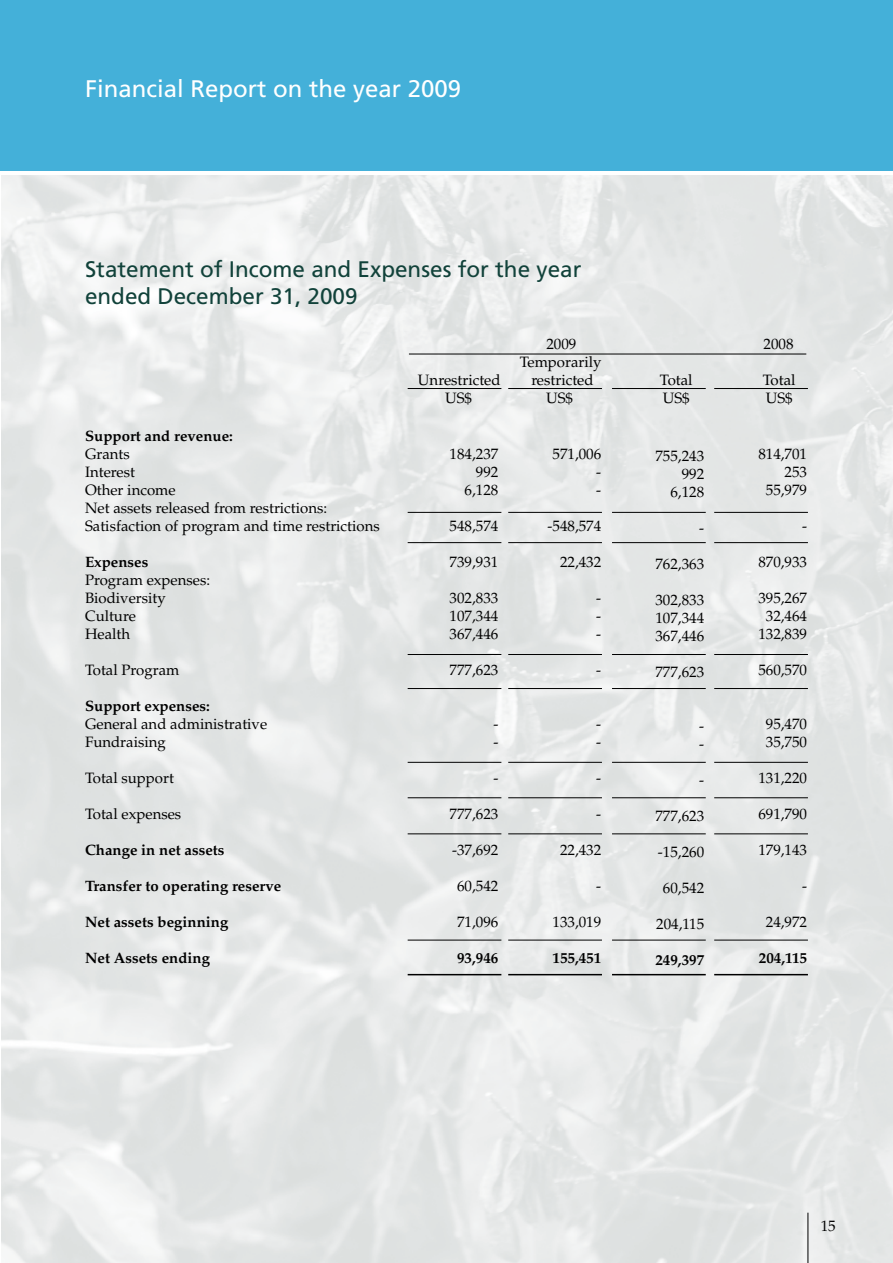
<style>
.page{position:relative;width:893px;height:1263px;background:#fff}
.page>*{position:absolute;margin:0;border:0;box-sizing:border-box;transform-origin:0 0}
.t1{font:24px "Frutiger";color:#fff}
.t2{font:22.5px/27px "Frutiger";color:#11423a}
.t3{font:15px/18px "Palatino";color:#000}
.t4{font:700 15px "Palatino";color:#000}
</style>
<div class="page">
<div style="left:0;top:0;width:893px;height:170px;background:#44b0d9"></div>
<hr style="left:409px;top:354px;width:397px;height:1px;background:#000">
<hr style="left:408px;top:388px;width:93px;height:1px;background:#000">
<hr style="left:508px;top:388px;width:94px;height:1px;background:#000">
<hr style="left:612px;top:388px;width:94px;height:1px;background:#000">
<hr style="left:714px;top:388px;width:94px;height:1px;background:#000">
<hr style="left:408px;top:542px;width:93px;height:1px;background:#000">
<hr style="left:508px;top:542px;width:94px;height:1px;background:#000">
<hr style="left:612px;top:542px;width:94px;height:1px;background:#000">
<hr style="left:714px;top:542px;width:94px;height:1px;background:#000">
<hr style="left:408px;top:688px;width:93px;height:1px;background:#000">
<hr style="left:508px;top:688px;width:94px;height:1px;background:#000">
<hr style="left:612px;top:688px;width:94px;height:1px;background:#000">
<hr style="left:714px;top:688px;width:94px;height:1px;background:#000">
<hr style="left:408px;top:974px;width:93px;height:1px;background:#000">
<hr style="left:508px;top:974px;width:94px;height:1px;background:#000">
<hr style="left:612px;top:974px;width:94px;height:1px;background:#000">
<hr style="left:714px;top:974px;width:94px;height:1px;background:#000">
<hr style="left:408px;top:797px;width:93px;height:1px;background:#000">
<hr style="left:508px;top:797px;width:94px;height:1px;background:#000">
<hr style="left:612px;top:797px;width:94px;height:1px;background:#000">
<hr style="left:714px;top:797px;width:94px;height:1px;background:#000">
<hr style="left:408px;top:654px;width:93px;height:1px;background:#000">
<hr style="left:508px;top:654px;width:94px;height:1px;background:#000">
<hr style="left:612px;top:654px;width:94px;height:1px;background:#000">
<hr style="left:714px;top:654px;width:94px;height:1px;background:#000">
<hr style="left:408px;top:762px;width:93px;height:1px;background:#000">
<hr style="left:508px;top:762px;width:94px;height:1px;background:#000">
<hr style="left:612px;top:762px;width:94px;height:1px;background:#000">
<hr style="left:714px;top:762px;width:94px;height:1px;background:#000">
<hr style="left:408px;top:940px;width:93px;height:1px;background:#000">
<hr style="left:508px;top:940px;width:94px;height:1px;background:#000">
<hr style="left:612px;top:940px;width:94px;height:1px;background:#000">
<hr style="left:714px;top:940px;width:94px;height:1px;background:#000">
<hr style="left:408px;top:833px;width:93px;height:1px;background:#000">
<hr style="left:508px;top:833px;width:94px;height:1px;background:#000">
<hr style="left:612px;top:833px;width:94px;height:1px;background:#000">
<hr style="left:714px;top:833px;width:94px;height:1px;background:#000">
<hr style="left:408px;top:512px;width:93px;height:1px;background:#000">
<hr style="left:508px;top:512px;width:94px;height:1px;background:#000">
<hr style="left:612px;top:512px;width:94px;height:1px;background:#000">
<hr style="left:714px;top:512px;width:94px;height:1px;background:#000">
<hr style="left:807px;top:1213px;width:1px;height:50px;background:#000">
<h1 class="t1" style="left:85px;top:74px;width:378px">Financial Report on the year 2009</h1>
<h2 class="t2" style="left:85px;top:255px;width:498px">Statement of Income and Expenses for the year ended December 31, 2009</h2>
<p class="t4" style="left:85px;top:427px;width:149px">Support and revenue:</p>
<p class="t3" style="left:85px;top:445px;width:296px">Grants<br>Interest<br>Other income<br>Net assets released from restrictions:<br>Satisfaction of program and time restrictions</p>
<p class="t4" style="left:85px;top:553px;width:65px">Expenses</p>
<p class="t3" style="left:85px;top:571px;width:127px">Program expenses:<br>Biodiversity<br>Culture<br>Health</p>
<p class="t3" style="left:85px;top:661px;width:96px">Total Program</p>
<p class="t4" style="left:85px;top:697px;width:126px">Support expenses:</p>
<p class="t3" style="left:85px;top:715px;width:184px">General and administrative<br>Fundraising</p>
<p class="t3" style="left:85px;top:769px;width:90px">Total support</p>
<p class="t3" style="left:85px;top:805px;width:98px">Total expenses</p>
<p class="t4" style="left:85px;top:841px;width:141px">Change in net assets</p>
<p class="t4" style="left:85px;top:877px;width:198px">Transfer to operating reserve</p>
<p class="t4" style="left:85px;top:913px;width:145px">Net assets beginning</p>
<p class="t4" style="left:85px;top:949px;width:126px">Net Assets ending</p>
<p class="t3" style="left:418px;top:371px;width:84px;text-align:center">Unrestricted<br>US$</p>
<p class="t3" style="left:450px;top:446px;width:50px;text-align:right">184,237<br>992<br>6,128</p>
<p class="t3" style="left:450px;top:518px;width:50px">548,574</p>
<p class="t3" style="left:450px;top:554px;width:50px">739,931</p>
<p class="t3" style="left:450px;top:590px;width:50px;text-align:justify">302,833<br>107,344<br>367,446</p>
<p class="t3" style="left:450px;top:662px;width:50px">777,623</p>
<p class="t3" style="left:493px;top:716px;width:6px">- -</p>
<p class="t3" style="left:493px;top:770px;width:6px">-</p>
<p class="t3" style="left:450px;top:806px;width:50px">777,623</p>
<p class="t3" style="left:452px;top:842px;width:48px">-37,692</p>
<p class="t3" style="left:457px;top:878px;width:43px">60,542</p>
<p class="t3" style="left:457px;top:914px;width:43px">71,096</p>
<p class="t4" style="left:457px;top:950px;width:43px">93,946</p>
<p class="t3" style="left:546px;top:335px;width:31px">2009</p>
<p class="t3" style="left:763px;top:335px;width:31px">2008</p>
<p class="t3" style="left:520px;top:353px;width:83px;text-align:center">Temporarily restricted<br>US$</p>
<p class="t3" style="left:596px;top:446px;width:6px;text-align:justify;text-indent:-44px">571,006 - -</p>
<p class="t3" style="left:547px;top:518px;width:55px">-548,574</p>
<p class="t3" style="left:560px;top:554px;width:43px">22,432</p>
<p class="t3" style="left:596px;top:590px;width:6px;text-align:justify">- - -</p>
<p class="t3" style="left:596px;top:662px;width:6px">-</p>
<p class="t3" style="left:596px;top:716px;width:6px">- -</p>
<p class="t3" style="left:596px;top:770px;width:6px">-</p>
<p class="t3" style="left:596px;top:806px;width:6px">-</p>
<p class="t3" style="left:560px;top:842px;width:43px">22,432</p>
<p class="t3" style="left:596px;top:878px;width:6px">-</p>
<p class="t3" style="left:552px;top:914px;width:50px">133,019</p>
<p class="t4" style="left:552px;top:950px;width:50px">155,451</p>
<p class="t3" style="left:660px;top:371px;width:34px">Total<br>US$</p>
<p class="t3" style="left:763px;top:371px;width:34px">Total<br>US$</p>
<p class="t3" style="left:655px;top:447px;width:50px;text-align:right">755,243<br>992<br>6,128</p>
<p class="t3" style="left:699px;top:519px;width:6px">-</p>
<p class="t3" style="left:655px;top:555px;width:50px">762,363</p>
<p class="t3" style="left:655px;top:591px;width:50px;text-align:justify">302,833<br>107,344<br>367,446</p>
<p class="t3" style="left:655px;top:663px;width:50px">777,623</p>
<p class="t3" style="left:699px;top:717px;width:6px">- -</p>
<p class="t3" style="left:699px;top:771px;width:6px">-</p>
<p class="t3" style="left:655px;top:807px;width:50px">777,623</p>
<p class="t3" style="left:658px;top:843px;width:48px">-15,260</p>
<p class="t3" style="left:663px;top:879px;width:43px">60,542</p>
<p class="t3" style="left:656px;top:915px;width:49px">204,115</p>
<p class="t4" style="left:655px;top:951px;width:50px">249,397</p>
<p class="t3" style="left:758px;top:446px;width:50px;text-align:right">814,701<br>253<br>55,979</p>
<p class="t3" style="left:802px;top:518px;width:6px">-</p>
<p class="t3" style="left:758px;top:554px;width:50px">870,933</p>
<p class="t3" style="left:758px;top:590px;width:50px;text-align:center">395,267<br>32,464<br>132,839</p>
<p class="t3" style="left:758px;top:662px;width:50px">560,570</p>
<p class="t3" style="left:766px;top:716px;width:43px">95,470<br>35,750</p>
<p class="t3" style="left:758px;top:770px;width:50px">131,220</p>
<p class="t3" style="left:758px;top:806px;width:50px">691,790</p>
<p class="t3" style="left:758px;top:842px;width:50px">179,143</p>
<p class="t3" style="left:802px;top:878px;width:6px">-</p>
<p class="t3" style="left:766px;top:914px;width:43px">24,972</p>
<p class="t4" style="left:759px;top:950px;width:50px">204,115</p>
<p class="t3" style="left:821px;top:1217px;width:16px">15</p>
</div>
